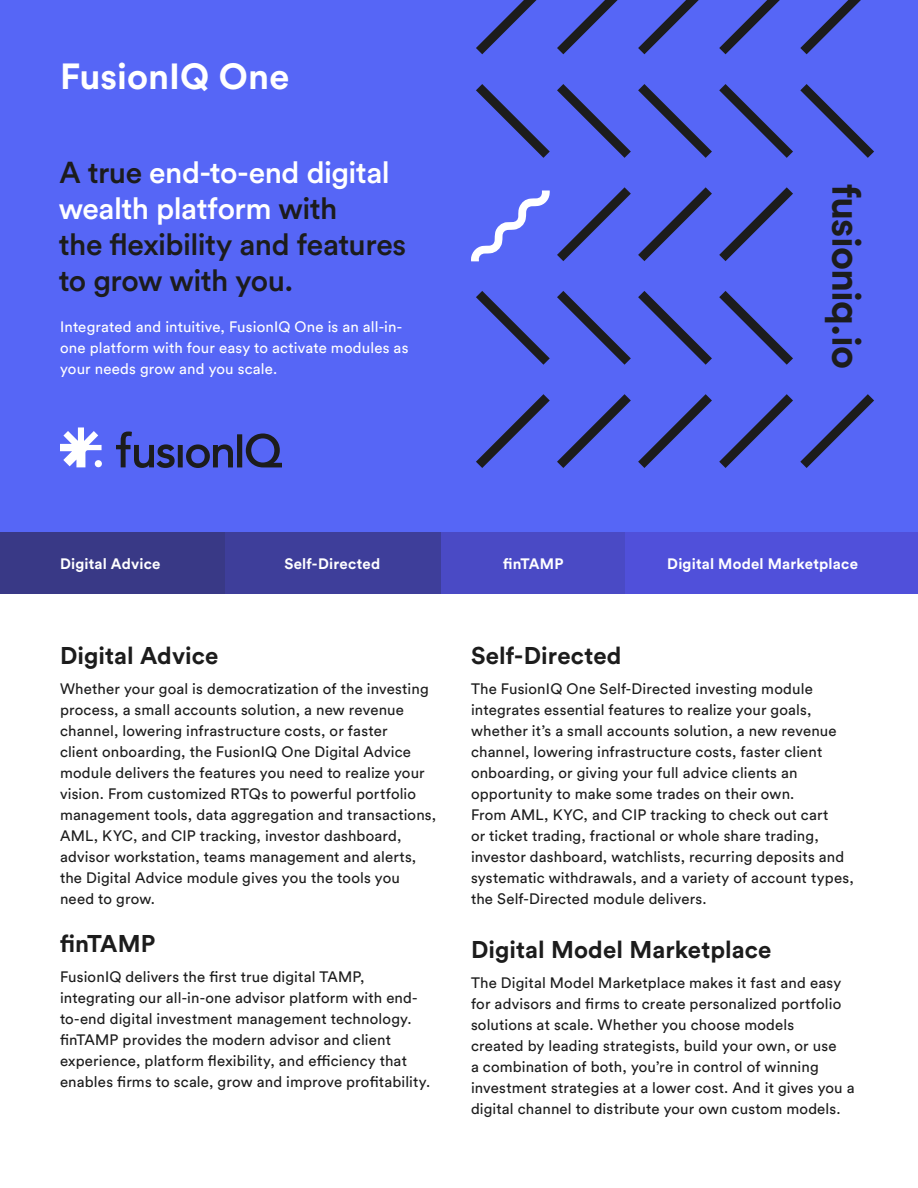
<style>
.page{position:relative;width:918px;height:1188px;background:#fff}
.page>*{position:absolute;margin:0;border:0;box-sizing:border-box;transform-origin:0 0}
.t1{font:700 39.45px "Circular Std";letter-spacing:-.02em;color:#1c1c1c}
.t2{font:700 36px "Circular Std";color:#fff}
.t3{font:500 30px/36px "Circular Std";letter-spacing:-.015em;color:#1c1c1c}
.t4{font:700 24px "Circular Std";letter-spacing:.005em;color:#1c1c1c}
.t5{font:15px/21px "Circular Std";letter-spacing:.01em;color:#1c1c1c}
.t6{font:15px/21px "Circular Std";letter-spacing:.01em;color:#fff}
.t7{font:700 15px "Circular Std";letter-spacing:.01em;color:#fff}
.s1{color:#fff}
</style>
<div class="page">
<div style="left:0;top:0;width:918px;height:532px;background:#5666f6"></div>
<svg style="left:116px;top:432px;width:166px;height:36px"></svg>
<svg style="left:60px;top:427px;width:42px;height:40px"></svg>
<div style="left:95px;top:460px;width:7px;height:7px;background:#fff;border-radius:50%"></div>
<svg style="left:557px;top:84px;width:74px;height:74px"></svg>
<svg style="left:476px;top:84px;width:74px;height:74px"></svg>
<svg style="left:638px;top:84px;width:74px;height:74px"></svg>
<svg style="left:719px;top:84px;width:74px;height:74px"></svg>
<svg style="left:800px;top:84px;width:74px;height:74px"></svg>
<svg style="left:557px;top:291px;width:74px;height:74px"></svg>
<svg style="left:476px;top:291px;width:74px;height:74px"></svg>
<svg style="left:638px;top:291px;width:74px;height:74px"></svg>
<svg style="left:719px;top:291px;width:74px;height:74px"></svg>
<svg style="left:638px;top:187px;width:74px;height:74px"></svg>
<svg style="left:557px;top:187px;width:74px;height:74px"></svg>
<svg style="left:719px;top:187px;width:74px;height:74px"></svg>
<svg style="left:471px;top:190px;width:79px;height:71px"></svg>
<svg style="left:476px;top:0;width:61px;height:54px"></svg>
<svg style="left:638px;top:0;width:61px;height:54px"></svg>
<svg style="left:557px;top:0;width:61px;height:54px"></svg>
<svg style="left:719px;top:0;width:61px;height:54px"></svg>
<svg style="left:800px;top:0;width:61px;height:54px"></svg>
<svg style="left:476px;top:394px;width:74px;height:74px"></svg>
<svg style="left:638px;top:394px;width:74px;height:74px"></svg>
<svg style="left:719px;top:394px;width:74px;height:74px"></svg>
<svg style="left:800px;top:394px;width:74px;height:74px"></svg>
<svg style="left:557px;top:394px;width:74px;height:74px"></svg>
<div style="left:0;top:532px;width:225px;height:62px;background:#393986"></div>
<div style="left:225px;top:532px;width:216px;height:62px;background:#3e3e9a"></div>
<div style="left:441px;top:532px;width:185px;height:62px;background:#4a4ac5"></div>
<div style="left:626px;top:532px;width:292px;height:62px;background:#5050da"></div>
<h2 class="t2" style="left:60px;top:53px;width:231px">FusionIQ One</h2>
<h3 class="t3" style="left:59px;top:154px;width:349px">A true <span class="s1">end-to-end digital wealth platform</span> with<br>the flexibility and features to grow with you.</h3>
<p class="t6" style="left:60px;top:316px;width:350px">Integrated and intuitive, FusionIQ One is an all-in&shy;one platform with four easy to activate modules as your needs grow and you scale.</p>
<h1 class="t1" style="left:872px;top:184px;width:186px;rotate:90deg">fusioniq.io</h1>
<p class="t7" style="left:60px;top:554px;width:102px">Digital Advice</p>
<p class="t7" style="left:284px;top:554px;width:97px">Self-Directed</p>
<p class="t7" style="left:503px;top:554px;width:62px">finTAMP</p>
<p class="t7" style="left:667px;top:554px;width:192px">Digital Model Marketplace</p>
<h3 class="t4" style="left:60px;top:640px;width:160px">Digital Advice</h3>
<p class="t5" style="left:60px;top:678px;width:378px">Whether your goal is democratization of the investing process, a small accounts solution, a new revenue channel, lowering infrastructure costs, or faster<br>client onboarding, the FusionIQ One Digital Advice module delivers the features you need to realize your vision. From customized RTQs to powerful portfolio management tools, data aggregation and transactions, AML, KYC, and CIP tracking, investor dashboard, advisor workstation, teams management and alerts, the Digital Advice module gives you the tools you need to grow.</p>
<h3 class="t4" style="left:60px;top:928px;width:97px">finTAMP</h3>
<p class="t5" style="left:60px;top:966px;width:372px">FusionIQ delivers the first true digital TAMP, integrating our all-in-one advisor platform with end&shy;to-end digital investment management technology. finTAMP provides the modern advisor and client experience, platform flexibility, and efficiency that enables firms to scale, grow and improve profitability.</p>
<h3 class="t4" style="left:471px;top:640px;width:152px">Self-Directed</h3>
<p class="t5" style="left:471px;top:678px;width:384px">The FusionIQ One Self-Directed investing module integrates essential features to realize your goals, whether it’s a small accounts solution, a new revenue channel, lowering infrastructure costs, faster client onboarding, or giving your full advice clients an opportunity to make some trades on their own.<br>From AML, KYC, and CIP tracking to check out cart<br>or ticket trading, fractional or whole share trading, investor dashboard, watchlists, recurring deposits and systematic withdrawals, and a variety of account types, the Self-Directed module delivers.</p>
<h3 class="t4" style="left:471px;top:934px;width:302px">Digital Model Marketplace</h3>
<p class="t5" style="left:471px;top:972px;width:385px">The Digital Model Marketplace makes it fast and easy for advisors and firms to create personalized portfolio solutions at scale. Whether you choose models<br>created by leading strategists, build your own, or use<br>a combination of both, you’re in control of winning investment strategies at a lower cost. And it gives you a digital channel to distribute your own custom models.</p>
</div>
